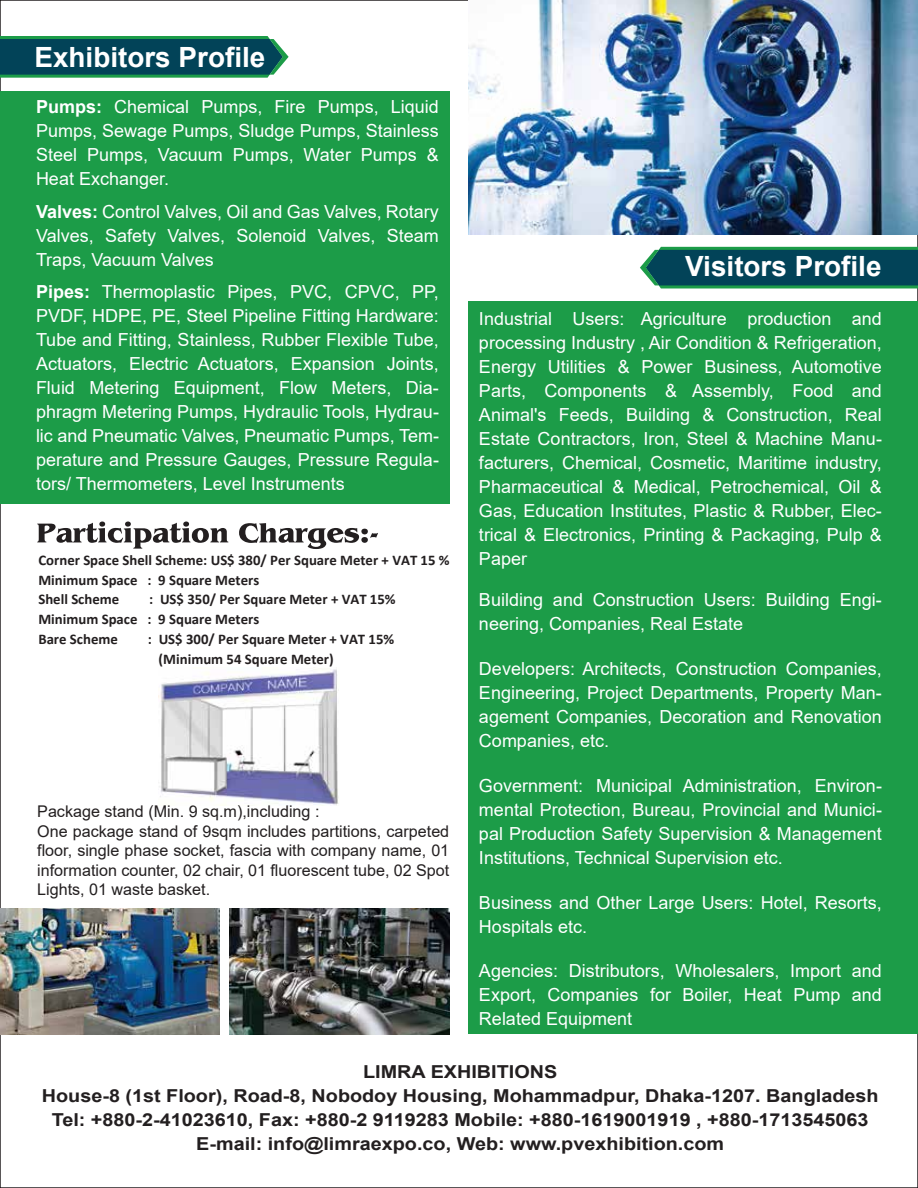
<style>
.page{position:relative;width:918px;height:1188px;background:#fff}
.page>*{position:absolute;margin:0;border:0;box-sizing:border-box;transform-origin:0 0}
.t1{font:700 27.9px "Arial";color:#fff}
.t2{font:18px/24px "Arial";color:#fff;text-align:justify}
.t3{font:700 17.85px/24px "Arial";color:#231f20;text-align:center;scale:1.11 1}
.t4{font:16.05px/19.4px "Arial";color:#231f20}
.t5{font:700 14.7px/19.8px "Calibri";color:#231f20}
.s1{font-weight:700}
</style>
<div class="page">
<svg style="left:640px;top:247px;width:278px;height:41px;background:#0e555b"></svg>
<div style="left:0;top:91px;width:450px;height:413px;background:#1c9c48"></div>
<div style="left:468px;top:302px;width:450px;height:732px;background:#1c9c48"></div>
<svg style="left:0;top:36px;width:289px;height:42px;background:#10585c"></svg>
<img style="left:468px;top:0;width:450px;height:235px">
<img style="left:158px;top:669px;width:181px;height:137px">
<svg style="left:37px;top:522px;width:341px;height:27px"></svg>
<img style="left:0;top:909px;width:220px;height:125px">
<img style="left:229px;top:909px;width:220px;height:125px">
<h1 class="t1" style="left:34px;top:37px;width:232px">Exhibitors Profile</h1>
<p class="t2" style="left:36px;top:95px;width:404px"><span class="s1">Pumps:</span> Chemical Pumps, Fire Pumps, Liquid Pumps, Sewage Pumps, Sludge Pumps, Stainless Steel Pumps, Vacuum Pumps, Water Pumps &amp; Heat Exchanger.</p>
<p class="t2" style="left:36px;top:200px;width:404px"><span class="s1">Valves:</span> Control Valves, Oil and Gas Valves, Rotary Valves, Safety Valves, Solenoid Valves, Steam Traps, Vacuum Valves</p>
<p class="t2" style="left:36px;top:280px;width:405px"><span class="s1">Pipes:</span> Thermoplastic Pipes, PVC, CPVC, PP, PVDF, HDPE, PE, Steel Pipeline Fitting Hardware:<br>Tube and Fitting, Stainless, Rubber Flexible Tube, Actuators, Electric Actuators, Expansion Joints, Fluid Metering Equipment, Flow Meters, Dia&shy;phragm Metering Pumps, Hydraulic Tools, Hydrau&shy;lic and Pneumatic Valves, Pneumatic Pumps, Tem&shy;perature and Pressure Gauges, Pressure Regula&shy;tors/ Thermometers, Level Instruments</p>
<p class="t5" style="left:38px;top:550px;width:413px">Corner Space Shell Scheme: US$ 380/ Per Square Meter + VAT 15 %<br>Minimum Space : 9 Square Meters<br>Shell Scheme</p>
<p class="t5" style="left:38px;top:589px;width:359px;text-indent:111px">: US$ 350/ Per Square Meter + VAT 15%<br>Minimum Space : 9 Square Meters<br>Bare Scheme</p>
<p class="t5" style="left:159px;top:629px;width:237px;text-indent:-11px">: US$ 300/ Per Square Meter + VAT 15% (Minimum 54 Square Meter)</p>
<p class="t4" style="left:37px;top:802px;width:414px">Package stand (Min. 9 sq.m),including :<br>One package stand of 9sqm includes partitions, carpeted floor, single phase socket, fascia with company name, 01 information counter, 02 chair, 01 fluorescent tube, 02 Spot Lights, 01 waste basket.</p>
<h1 class="t1" style="left:685px;top:247px;width:198px">Visitors Profile</h1>
<p class="t2" style="left:479px;top:306px;width:405px">Industrial Users: Agriculture production and processing Industry , Air Condition &amp; Refrigeration, Energy Utilities &amp; Power Business, Automotive Parts, Components &amp; Assembly, Food and Animal's Feeds, Building &amp; Construction, Real Estate Contractors, Iron, Steel &amp; Machine Manu&shy;facturers, Chemical, Cosmetic, Maritime industry, Pharmaceutical &amp; Medical, Petrochemical, Oil &amp; Gas, Education Institutes, Plastic &amp; Rubber, Elec&shy;trical &amp; Electronics, Printing &amp; Packaging, Pulp &amp; Paper</p>
<p class="t2" style="left:479px;top:588px;width:404px">Building and Construction Users: Building Engi&shy;neering, Companies, Real Estate</p>
<p class="t2" style="left:479px;top:657px;width:404px">Developers: Architects, Construction Companies, Engineering, Project Departments, Property Man&shy;agement Companies, Decoration and Renovation Companies, etc.</p>
<p class="t2" style="left:479px;top:773px;width:405px">Government: Municipal Administration, Environ&shy;mental Protection, Bureau, Provincial and Munici&shy;pal Production Safety Supervision &amp; Management Institutions, Technical Supervision etc.</p>
<p class="t2" style="left:479px;top:890px;width:404px">Business and Other Large Users: Hotel, Resorts,<br>Hospitals etc.</p>
<p class="t2" style="left:479px;top:959px;width:404px">Agencies: Distributors, Wholesalers, Import and Export, Companies for Boiler, Heat Pump and Related Equipment</p>
<p class="t3" style="left:42px;top:1060px;width:755px">LIMRA EXHIBITIONS<br>House-8 (1st Floor), Road-8, Nobodoy Housing, Mohammadpur, Dhaka-1207. Bangladesh Tel: +880-2-41023610, Fax: +880-2 9119283 Mobile: +880-1619001919 , +880-1713545063<br>E-mail: info@limraexpo.co, Web: www.pvexhibition.com</p>
</div>
